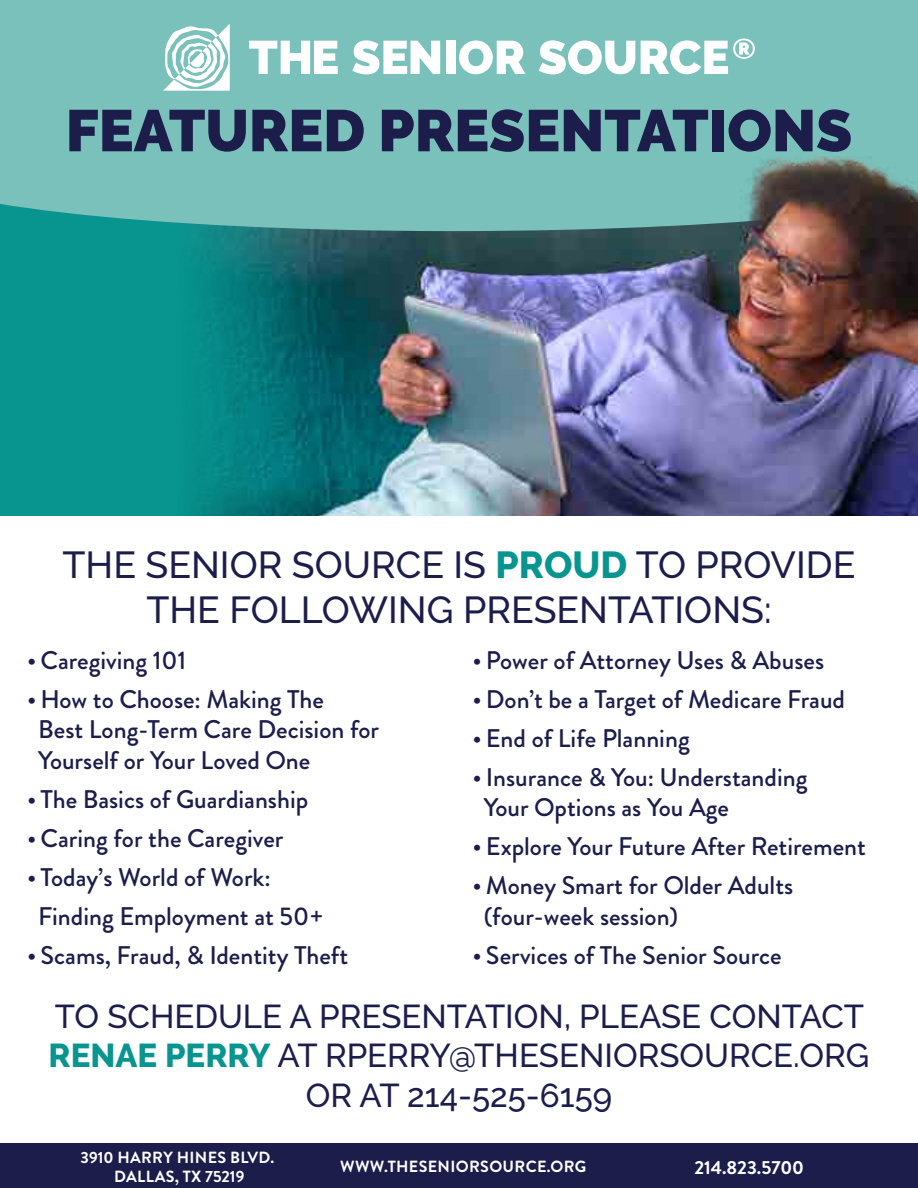
<style>
.page{position:relative;width:918px;height:1188px;background:#fff}
.page>*{position:absolute;margin:0;border:0;box-sizing:border-box;transform-origin:0 0}
.t1{font:900 58.5px "Raleway";color:#1c1d4b}
.t2{font:500 37.5px/45px "Raleway";color:#1c1d4b;text-align:center}
.t3{font:500 33px/39.6px "Raleway";color:#1c1d4b;text-align:center}
.t4{font:500 25.5px/30.6px "Brandon Grotesque";color:#1c1d4b}
.t5{font:700 18.9px "Brandon Grotesque";color:#fff}
.t6{font:700 16.2px/19.4px "Brandon Grotesque";letter-spacing:.02em;color:#fff;text-align:center}
.s1{font-weight:800;color:#08958f}
</style>
<div class="page">
<div style="left:0;top:0;width:918px;height:156px;background:#7ac0bb"></div>
<div style="left:0;top:156px;width:189px;height:360px;background:#08958f"></div>
<svg style="left:189px;top:231px;width:81px;height:285px;background:#078282"></svg>
<svg style="left:0;top:156px;width:270px;height:75px;background:#66b8b3"></svg>
<img style="left:270px;top:156px;width:648px;height:360px">
<svg style="left:249px;top:41px;width:89px;height:33px"></svg>
<svg style="left:352px;top:40px;width:88px;height:34px"></svg>
<div style="left:446px;top:41px;width:9px;height:33px;background:#fff"></div>
<svg style="left:459px;top:40px;width:67px;height:34px"></svg>
<svg style="left:539px;top:40px;width:96px;height:34px"></svg>
<svg style="left:641px;top:39px;width:114px;height:35px"></svg>
<svg style="left:163px;top:24px;width:67px;height:67px"></svg>
<div style="left:0;top:1144px;width:918px;height:44px;background:#1c1d4b"></div>
<h1 class="t1" style="left:66px;top:97px;width:788px">FEATURED PRESENTATIONS</h1>
<h2 class="t2" style="left:63px;top:543px;width:794px">THE SENIOR SOURCE IS <span class="s1">PROUD</span> TO PROVIDE<br>THE FOLLOWING PRESENTATIONS:</h2>
<p class="t4" style="left:27px;top:645px;width:161px">• Caregiving 101</p>
<p class="t4" style="left:38px;top:684px;width:342px;text-indent:-11px">• How to Choose: Making The<br>Best Long-Term Care Decision for<br>Yourself or Your Loved One</p>
<p class="t4" style="left:27px;top:784px;width:283px">• The Basics of Guardianship</p>
<p class="t4" style="left:27px;top:823px;width:258px">• Caring for the Caregiver</p>
<p class="t4" style="left:38px;top:858px;width:287px;line-height:39px;text-indent:-11px">• Today’s World of Work:<br>Finding Employment at 50+</p>
<p class="t4" style="left:27px;top:940px;width:323px">• Scams, Fraud, &amp; Identity Theft</p>
<p class="t4" style="left:472px;top:645px;width:353px">• Power of Attorney Uses &amp; Abuses</p>
<p class="t4" style="left:472px;top:684px;width:374px">• Don’t be a Target of Medicare Fraud</p>
<p class="t4" style="left:472px;top:723px;width:219px">• End of Life Planning</p>
<p class="t4" style="left:484px;top:762px;width:325px;text-indent:-11px">• Insurance &amp; You: Understanding<br>Your Options as You Age</p>
<p class="t4" style="left:472px;top:832px;width:395px">• Explore Your Future After Retirement</p>
<p class="t4" style="left:484px;top:871px;width:311px;text-indent:-11px">• Money Smart for Older Adults (four-week session)</p>
<p class="t4" style="left:472px;top:940px;width:311px">• Services of The Senior Source</p>
<p class="t3" style="left:49px;top:996px;width:822px">TO SCHEDULE A PRESENTATION, PLEASE CONTACT<br><span class="s1">RENAE PERRY</span> AT RPERRY@THESENIORSOURCE.ORG<br>OR AT 214-525-6159</p>
<p class="t6" style="left:81px;top:1148px;width:195px">3910 HARRY HINES BLVD.<br>DALLAS, TX 75219</p>
<p class="t6" style="left:340px;top:1157px;width:248px">WWW.THESENIORSOURCE.ORG</p>
<p class="t5" style="left:694px;top:1154px;width:111px">214.823.5700</p>
</div>
